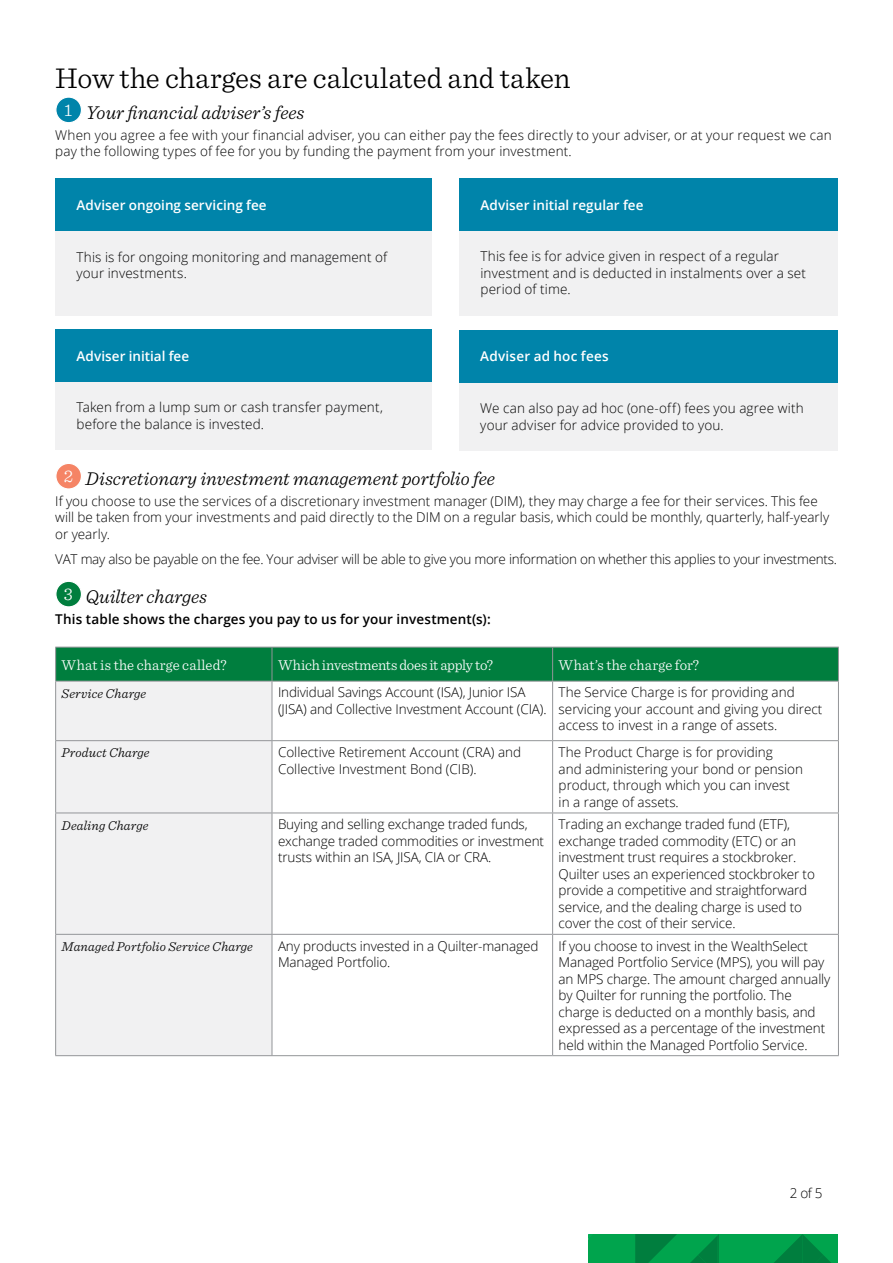
<style>
.page{position:relative;width:893px;height:1263px;background:#fff}
.page>*{position:absolute;margin:0;border:0;box-sizing:border-box;transform-origin:0 0}
.t1{font:300 30px "Sentinel";color:#000}
.t2{font:italic 300 19.5px "Sentinel";color:#000}
.t3{font:300 15px "Sentinel";letter-spacing:-.005em;color:#fff}
.t4{font:300 13.5px/16.5px "Open Sans";letter-spacing:-.005em;color:#000}
.t5{font:600 13.5px "Open Sans";letter-spacing:.005em;color:#fff}
.t6{font:italic 300 13.5px "Sentinel";letter-spacing:.01em;color:#000}
.t7{font:600 13.5px "Open Sans";letter-spacing:.01em;color:#000}
.s1{font-style:normal;font-size:18px;color:#fff}
</style>
<div class="page">
<svg style="left:589px;top:1234px;width:249px;height:29px;background:#009948"></svg>
<div style="left:56px;top:97px;width:25px;height:26px;background:#0084aa;border-radius:50%"></div>
<div style="left:55px;top:96px;width:27px;height:27px;border:1px solid #fff;border-radius:50%"></div>
<div style="left:55px;top:230px;width:377px;height:86px;background:#f1f1f2"></div>
<div style="left:55px;top:178px;width:377px;height:53px;background:#0084aa"></div>
<div style="left:459px;top:230px;width:379px;height:85px;background:#f1f1f2"></div>
<div style="left:459px;top:178px;width:379px;height:53px;background:#0084aa"></div>
<div style="left:55px;top:380px;width:377px;height:70px;background:#f1f1f2"></div>
<div style="left:55px;top:329px;width:377px;height:53px;background:#0084aa"></div>
<div style="left:459px;top:382px;width:378px;height:69px;background:#f1f1f2"></div>
<div style="left:459px;top:330px;width:378px;height:53px;background:#0084aa"></div>
<div style="left:56px;top:463px;width:25px;height:26px;background:#f58465;border-radius:50%"></div>
<div style="left:55px;top:463px;width:27px;height:27px;border:1px solid #fff;border-radius:50%"></div>
<div style="left:56px;top:581px;width:25px;height:26px;background:#007e3e;border-radius:50%"></div>
<div style="left:55px;top:581px;width:27px;height:26px;border:1px solid #fff;border-radius:50%"></div>
<div style="left:56px;top:648px;width:782px;height:33px;background:#007e3e"></div>
<div style="left:56px;top:682px;width:216px;height:373px;background:#f1f1f2"></div>
<hr style="left:55px;top:647px;width:217px;height:1px;background:#939598">
<hr style="left:55px;top:647px;width:1px;height:34px;background:#939598">
<hr style="left:272px;top:647px;width:281px;height:1px;background:#939598">
<hr style="left:272px;top:647px;width:1px;height:34px;background:#939598">
<hr style="left:553px;top:647px;width:286px;height:1px;background:#939598">
<hr style="left:552px;top:647px;width:1px;height:34px;background:#939598">
<hr style="left:838px;top:647px;width:1px;height:34px;background:#939598">
<hr style="left:55px;top:681px;width:217px;height:1px;background:#939598">
<hr style="left:55px;top:681px;width:1px;height:59px;background:#939598">
<hr style="left:272px;top:681px;width:281px;height:1px;background:#939598">
<hr style="left:272px;top:681px;width:1px;height:59px;background:#939598">
<hr style="left:553px;top:681px;width:286px;height:1px;background:#939598">
<hr style="left:552px;top:681px;width:1px;height:59px;background:#939598">
<hr style="left:838px;top:681px;width:1px;height:59px;background:#939598">
<hr style="left:55px;top:740px;width:217px;height:1px;background:#939598">
<hr style="left:55px;top:741px;width:1px;height:71px;background:#939598">
<hr style="left:272px;top:740px;width:281px;height:1px;background:#939598">
<hr style="left:272px;top:741px;width:1px;height:71px;background:#939598">
<hr style="left:553px;top:740px;width:286px;height:1px;background:#939598">
<hr style="left:552px;top:741px;width:1px;height:71px;background:#939598">
<hr style="left:838px;top:741px;width:1px;height:71px;background:#939598">
<hr style="left:55px;top:812px;width:217px;height:1px;background:#939598">
<hr style="left:55px;top:813px;width:1px;height:121px;background:#939598">
<hr style="left:272px;top:812px;width:281px;height:1px;background:#939598">
<hr style="left:272px;top:813px;width:1px;height:121px;background:#939598">
<hr style="left:553px;top:812px;width:286px;height:1px;background:#939598">
<hr style="left:552px;top:813px;width:1px;height:121px;background:#939598">
<hr style="left:838px;top:813px;width:1px;height:121px;background:#939598">
<hr style="left:55px;top:934px;width:217px;height:1px;background:#939598">
<hr style="left:55px;top:935px;width:1px;height:120px;background:#939598">
<hr style="left:272px;top:934px;width:281px;height:1px;background:#939598">
<hr style="left:272px;top:935px;width:1px;height:120px;background:#939598">
<hr style="left:553px;top:934px;width:286px;height:1px;background:#939598">
<hr style="left:552px;top:935px;width:1px;height:120px;background:#939598">
<hr style="left:838px;top:935px;width:1px;height:120px;background:#939598">
<hr style="left:55px;top:1055px;width:217px;height:1px;background:#939598">
<hr style="left:272px;top:1055px;width:281px;height:1px;background:#939598">
<hr style="left:553px;top:1055px;width:286px;height:1px;background:#939598">
<h1 class="t1" style="left:55px;top:55px;width:517px">How the charges are calculated and taken</h1>
<h2 class="t2" style="left:65px;top:98px;width:241px"><span class="s1">1</span> Your financial adviser’s fees</h2>
<p class="t4" style="left:55px;top:126px;width:778px">When you agree a fee with your financial adviser, you can either pay the fees directly to your adviser, or at your request we can pay the following types of fee for you by funding the payment from your investment.</p>
<p class="t5" style="left:77px;top:195px;width:192px">Adviser ongoing servicing fee</p>
<p class="t5" style="left:480px;top:196px;width:165px">Adviser initial regular fee</p>
<p class="t4" style="left:77px;top:248px;width:312px">This is for ongoing monitoring and management of your investments.</p>
<p class="t4" style="left:480px;top:248px;width:327px">This fee is for advice given in respect of a regular investment and is deducted in instalments over a set period of time.</p>
<p class="t5" style="left:77px;top:346px;width:114px">Adviser initial fee</p>
<p class="t5" style="left:480px;top:347px;width:130px">Adviser ad hoc fees</p>
<p class="t4" style="left:77px;top:398px;width:308px">Taken from a lump sum or cash transfer payment, before the balance is invested.</p>
<p class="t4" style="left:480px;top:400px;width:325px">We can also pay ad hoc (one-off) fees you agree with your adviser for advice provided to you.</p>
<h2 class="t2" style="left:64px;top:464px;width:433px"><span class="s1">2</span> Discretionary investment management portfolio fee</h2>
<p class="t4" style="left:55px;top:492px;width:776px">If you choose to use the services of a discretionary investment manager (DIM), they may charge a fee for their services. This fee will be taken from your investments and paid directly to the DIM on a regular basis, which could be monthly, quarterly, half-yearly or yearly.</p>
<p class="t4" style="left:55px;top:550px;width:783px">VAT may also be payable on the fee. Your adviser will be able to give you more information on whether this applies to your investments.</p>
<h2 class="t2" style="left:64px;top:582px;width:145px"><span class="s1">3</span> Quilter charges</h2>
<p class="t7" style="left:55px;top:610px;width:437px">This table shows the charges you pay to us for your investment(s):</p>
<p class="t3" style="left:62px;top:654px;width:166px">What is the charge called?</p>
<p class="t3" style="left:278px;top:654px;width:216px">Which investments does it apply to?</p>
<p class="t3" style="left:559px;top:654px;width:142px">What’s the charge for?</p>
<p class="t6" style="left:62px;top:683px;width:86px">Service Charge</p>
<p class="t4" style="left:278px;top:684px;width:270px">Individual Savings Account (ISA), Junior ISA (JISA) and Collective Investment Account (CIA).</p>
<p class="t4" style="left:559px;top:684px;width:265px">The Service Charge is for providing and servicing your account and giving you direct access to invest in a range of assets.</p>
<p class="t6" style="left:62px;top:743px;width:89px">Product Charge</p>
<p class="t4" style="left:278px;top:743px;width:245px">Collective Retirement Account (CRA) and<br>Collective Investment Bond (CIB).</p>
<p class="t4" style="left:559px;top:743px;width:246px">The Product Charge is for providing<br>and administering your bond or pension product, through which you can invest in a range of assets.</p>
<p class="t6" style="left:62px;top:815px;width:88px">Dealing Charge</p>
<p class="t4" style="left:278px;top:816px;width:268px">Buying and selling exchange traded funds, exchange traded commodities or investment trusts within an ISA, JISA, CIA or CRA.</p>
<p class="t4" style="left:559px;top:816px;width:258px">Trading an exchange traded fund (ETF), exchange traded commodity (ETC) or an investment trust requires a stockbroker.<br>Quilter uses an experienced stockbroker to provide a competitive and straightforward service, and the dealing charge is used to cover the cost of their service.</p>
<p class="t6" style="left:62px;top:936px;width:193px">Managed Portfolio Service Charge</p>
<p class="t4" style="left:278px;top:937px;width:262px">Any products invested in a Quilter-managed<br>Managed Portfolio.</p>
<p class="t4" style="left:559px;top:937px;width:273px">If you choose to invest in the WealthSelect Managed Portfolio Service (MPS), you will pay an MPS charge. The amount charged annually by Quilter for running the portfolio. The charge is deducted on a monthly basis, and expressed as a percentage of the investment held within the Managed Portfolio Service.</p>
<p class="t4" style="left:790px;top:1184px;width:34px">2 of 5</p>
</div>
